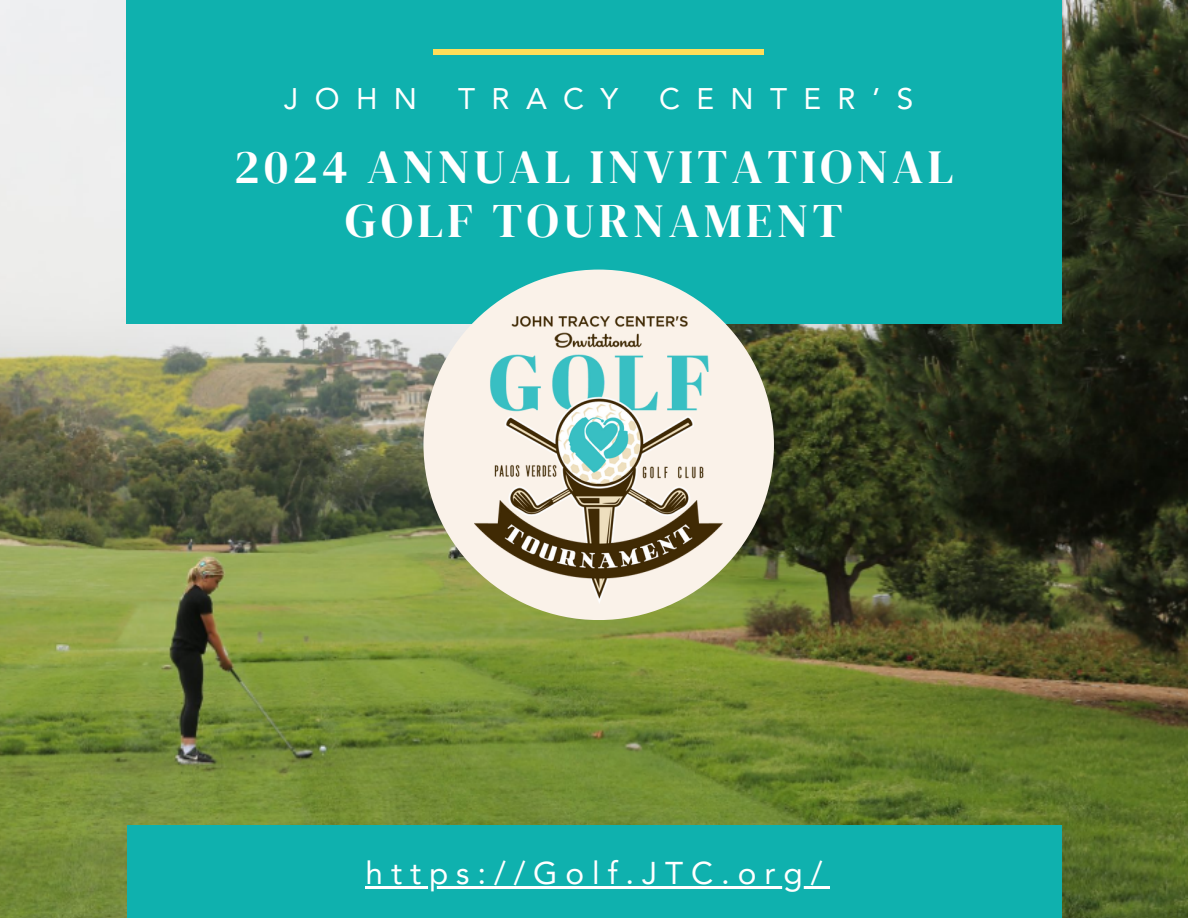
<style>
.page{position:relative;width:1188px;height:918px;background:#fff}
.page>*{position:absolute;margin:0;border:0;box-sizing:border-box;transform-origin:0 0}
.t1{font:47.7px/54px "DM Serif Display";letter-spacing:.095em;color:#fff;text-align:center}
.t2{font:31.5px "Avenir LT Pro";letter-spacing:.25em;color:#fff}
.t3{font:29.85px "Avenir LT Pro";letter-spacing:.55em;color:#fff}
</style>
<div class="page">
<img style="left:0;top:0;width:1188px;height:918px">
<div style="left:127px;top:825px;width:934px;height:93px;background:#0fb1ae"></div>
<div style="left:127px;top:0;width:934px;height:324px;background:#0fb1ae"></div>
<div style="left:433px;top:49px;width:168px;height:6px;background:#ffde59"></div>
<div style="left:596px;top:49px;width:168px;height:6px;background:#ffde59"></div>
<div style="left:423px;top:270px;width:351px;height:350px;background:#faf2e9;border-radius:50%"></div>
<img style="left:475px;top:316px;width:248px;height:287px">
<hr style="left:366px;top:886px;width:464px;height:3px;background:#fff">
<p class="t3" style="left:284px;top:86px;width:134px">JOHN</p>
<p class="t3" style="left:458px;top:86px;width:162px">TRACY</p>
<p class="t3" style="left:659px;top:86px;width:256px">CENTER’S</p>
<h1 class="t1" style="left:234px;top:140px;width:721px">2024 ANNUAL INVITATIONAL<br>GOLF TOURNAMENT</h1>
<p class="t2" style="left:366px;top:860px;width:458px">https://Golf.JTC.org/</p>
</div>
